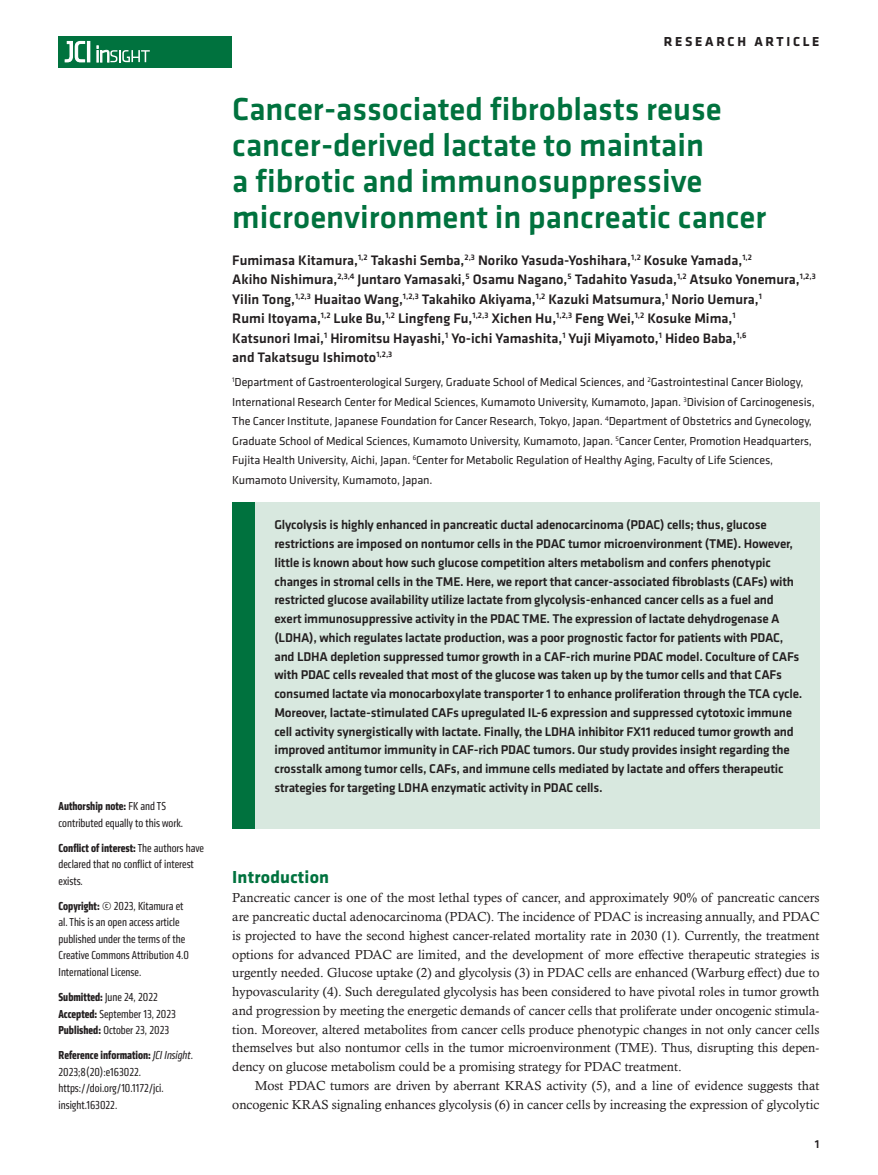
<style>
.page{position:relative;width:878px;height:1175px;background:#fff}
.page>*{position:absolute;margin:0;border:0;box-sizing:border-box;transform-origin:0 0}
.t1{font:500 33px/36px "Klavika Basic";color:#00723e}
.t2{font:700 18px "Klavika";letter-spacing:.01em;color:#00723e}
.t3{font:500 14.25px/19.5px "Klavika Basic";color:#231f20}
.t4{font:700 13.5px "Klavika Basic";letter-spacing:.2em;color:#231f20}
.t5{font:500 13.2px/18.8px "Klavika Basic";letter-spacing:-.015em;color:#231f20}
.t6{font:13.2px/18.8px "Calisto MT Std";color:#231f20;text-align:justify}
.t7{font:12px/19.5px "Klavika";letter-spacing:-.01em;color:#231f20}
.t8{font:condensed 12px/16.5px "Klavika";color:#231f20}
.t9{font:500 12px "Klavika Basic";color:#231f20}
.s1{font-weight:700}
.s2{font-style:italic}
</style>
<div class="page">
<div style="left:59px;top:36px;width:173px;height:31px;background:#00723e"></div>
<hr style="left:87px;top:41px;width:3px;height:21px;background:#fff">
<svg style="left:64px;top:41px;width:21px;height:22px"></svg>
<svg style="left:97px;top:46px;width:53px;height:16px"></svg>
<div style="left:232px;top:502px;width:587px;height:327px;background:#d8e8df"></div>
<div style="left:232px;top:502px;width:22px;height:327px;background:#00723e"></div>
<p class="t8" style="left:59px;top:798px;width:126px"><span class="s1">Authorship note:</span> FK and TS contributed equally to this work.</p>
<p class="t8" style="left:59px;top:839px;width:147px"><span class="s1">Conflict of interest:</span> The authors have declared that no conflict of interest exists.</p>
<p class="t8" style="left:59px;top:897px;width:132px"><span class="s1">Copyright:</span> © 2023, Kitamura et al. This is an open access article published under the terms of the<br>Creative Commons Attribution 4.0<br>International License.</p>
<p class="t8" style="left:59px;top:988px;width:119px"><span class="s1">Submitted:</span> June 24, 2022<br><span class="s1">Accepted:</span> September 13, 2023<br><span class="s1">Published:</span> October 23, 2023</p>
<p class="t8" style="left:59px;top:1046px;width:136px"><span class="s1">Reference information:</span> <span class="s2">JCI Insight</span>.<br>2023;8(20):e163022. https://doi.org/10.1172/jci. insight.163022.</p>
<p class="t4" style="left:663px;top:32px;width:157px">RESEARCH ARTICLE</p>
<h1 class="t1" style="left:232px;top:91px;width:535px">Cancer-associated fibroblasts reuse cancer-derived lactate to maintain<br>a fibrotic and immunosuppressive microenvironment in pancreatic cancer</h1>
<p class="t3" style="left:232px;top:250px;width:585px">Fumimasa Kitamura,<sup>1,2</sup> Takashi Semba,<sup>2,3</sup> Noriko Yasuda-Yoshihara,<sup>1,2</sup> Kosuke Yamada,<sup>1,2<br></sup>Akiho Nishimura,<sup>2,3,4</sup> Juntaro Yamasaki,<sup>5</sup> Osamu Nagano,<sup>5</sup> Tadahito Yasuda,<sup>1,2</sup> Atsuko Yonemura,<sup>1,2,3<br></sup>Yilin Tong,<sup>1,2,3</sup> Huaitao Wang,<sup>1,2,3</sup> Takahiko Akiyama,<sup>1,2</sup> Kazuki Matsumura,<sup>1</sup> Norio Uemura,<sup>1<br></sup>Rumi Itoyama,<sup>1,2</sup> Luke Bu,<sup>1,2</sup> Lingfeng Fu,<sup>1,2,3</sup> Xichen Hu,<sup>1,2,3</sup> Feng Wei,<sup>1,2</sup> Kosuke Mima,<sup>1<br></sup>Katsunori Imai,<sup>1</sup> Hiromitsu Hayashi,<sup>1</sup> Yo-ichi Yamashita,<sup>1</sup> Yuji Miyamoto,<sup>1</sup> Hideo Baba,<sup>1,6<br></sup>and Takatsugu Ishimoto<sup>1,2,3</sup></p>
<p class="t7" style="left:232px;top:372px;width:584px"><sup>1</sup>Department of Gastroenterological Surgery, Graduate School of Medical Sciences, and <sup>2</sup>Gastrointestinal Cancer Biology, International Research Center for Medical Sciences, Kumamoto University, Kumamoto, Japan. <sup>3</sup>Division of Carcinogenesis, The Cancer Institute, Japanese Foundation for Cancer Research, Tokyo, Japan. <sup>4</sup>Department of Obstetrics and Gynecology, Graduate School of Medical Sciences, Kumamoto University, Kumamoto, Japan. <sup>5</sup>Cancer Center, Promotion Headquarters, Fujita Health University, Aichi, Japan. <sup>6</sup>Center for Metabolic Regulation of Healthy Aging, Faculty of Life Sciences, Kumamoto University, Kumamoto, Japan.</p>
<p class="t5" style="left:274px;top:515px;width:529px">Glycolysis is highly enhanced in pancreatic ductal adenocarcinoma (PDAC) cells; thus, glucose restrictions are imposed on nontumor cells in the PDAC tumor microenvironment (TME). However, little is known about how such glucose competition alters metabolism and confers phenotypic changes in stromal cells in the TME. Here, we report that cancer-associated fibroblasts (CAFs) with restricted glucose availability utilize lactate from glycolysis-enhanced cancer cells as a fuel and exert immunosuppressive activity in the PDAC TME. The expression of lactate dehydrogenase A (LDHA), which regulates lactate production, was a poor prognostic factor for patients with PDAC, and LDHA depletion suppressed tumor growth in a CAF-rich murine PDAC model. Coculture of CAFs with PDAC cells revealed that most of the glucose was taken up by the tumor cells and that CAFs consumed lactate via monocarboxylate transporter 1 to enhance proliferation through the TCA cycle.<br>Moreover, lactate-stimulated CAFs upregulated IL-6 expression and suppressed cytotoxic immune cell activity synergistically with lactate. Finally, the LDHA inhibitor FX11 reduced tumor growth and improved antitumor immunity in CAF-rich PDAC tumors. Our study provides insight regarding the crosstalk among tumor cells, CAFs, and immune cells mediated by lactate and offers therapeutic strategies for targeting LDHA enzymatic activity in PDAC cells.</p>
<h2 class="t2" style="left:232px;top:864px;width:98px">Introduction</h2>
<p class="t6" style="left:232px;top:888px;width:588px">Pancreatic cancer is one of the most lethal types of cancer, and approximately 90% of pancreatic cancers are pancreatic ductal adenocarcinoma (PDAC). The incidence of PDAC is increasing annually, and PDAC is projected to have the second highest cancer-related mortality rate in 2030 (1). Currently, the treatment options for advanced PDAC are limited, and the development of more effective therapeutic strategies is urgently needed. Glucose uptake (2) and glycolysis (3) in PDAC cells are enhanced (Warburg effect) due to hypovascularity (4). Such deregulated glycolysis has been considered to have pivotal roles in tumor growth and progression by meeting the energetic demands of cancer cells that proliferate under oncogenic stimula&shy;tion. Moreover, altered metabolites from cancer cells produce phenotypic changes in not only cancer cells themselves but also nontumor cells in the tumor microenvironment (TME). Thus, disrupting this depen&shy;dency on glucose metabolism could be a promising strategy for PDAC treatment.</p>
<p class="t6" style="left:232px;top:1076px;width:588px;text-align:right">Most PDAC tumors are driven by aberrant KRAS activity (5), and a line of evidence suggests that oncogenic KRAS signaling enhances glycolysis (6) in cancer cells by increasing the expression of glycolytic</p>
<p class="t9" style="left:814px;top:1135px;width:6px">1</p>
</div>
